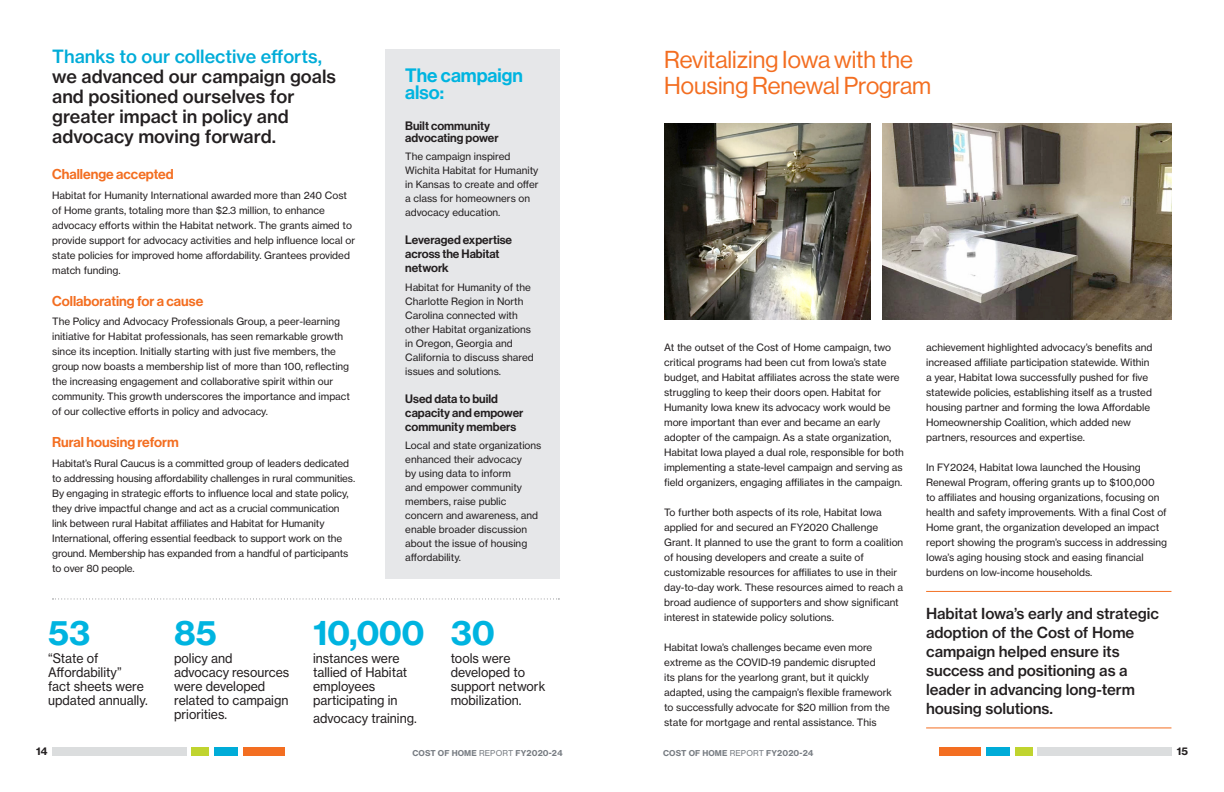
<style>
.page{position:relative;width:1224px;height:792px;background:#fff}
.page>*{position:absolute;margin:0;border:0;box-sizing:border-box;transform-origin:0 0}
.BODY_COPY{font:33.5px "N Haas Grotesk TX Pro 75 Bd";color:#00b4e0}
.SUBHEADERS{font:24px/26px "N Haas Grotesk DS Pro 55 Rg";color:#f36e21}
.SUBHEAD_-_ORANGE{font:19px/17px "N Haas Grotesk DS Pro 65 Md";color:#00b4e0}
.BODY_COPY-2{font:18px/20px "N Haas Grotesk TX Pro 65 Md";color:#231f20}
.IN_PARA_CALL_OUT_TEXT{font:15px/19px "N Haas Grotesk TX Pro 65 Md";letter-spacing:-.005em;color:#231f20}
.SUBHEAD_-_ORANGE-2{font:14px "N Haas Grotesk DS Pro 65 Md";color:#f36e21}
.BODY_COPY-3{font:13px/13.9px "N Haas Grotesk TX Pro 55 Rg";color:#231f20;scale:.95 1}
.SUBHEAD_-_ORANGE-3{font:12px/14px "N Haas Grotesk DS Pro 65 Md";color:#231f20}
.t1{font:10.5px "N Haas Grotesk TX Pro 75 Bd";color:#231f20}
.BODY_COPY-4{font:10px/15px "N Haas Grotesk TX Pro 55 Rg";color:#231f20}
.t2{font:8px "N Haas Grotesk TX Pro 75 Bd";letter-spacing:.015em;color:#787d83}
.s1{color:#00acd8}
.s2{font-family:"N Haas Grotesk TX Pro 55 Rg"}
</style>
<div class="page">
<div style="left:214px;top:747px;width:24px;height:9px;background:#00acd8"></div>
<div style="left:243px;top:747px;width:41px;height:9px;background:#f36e21"></div>
<div style="left:192px;top:747px;width:17px;height:9px;background:#c0d42f"></div>
<div style="left:52px;top:747px;width:134px;height:9px;background:#dbddde"></div>
<div style="left:986px;top:747px;width:24px;height:9px;background:#00acd8"></div>
<div style="left:940px;top:747px;width:41px;height:9px;background:#f36e21"></div>
<div style="left:1015px;top:747px;width:17px;height:9px;background:#c0d42f"></div>
<div style="left:1038px;top:747px;width:134px;height:9px;background:#dbddde"></div>
<div style="left:385px;top:49px;width:174px;height:529px;background:#e6e7e9"></div>
<svg style="left:52px;top:598px;width:507px;height:1px"></svg>
<hr style="left:926px;top:591px;width:245px;height:1px;background:#f37124">
<hr style="left:926px;top:727px;width:245px;height:1px;background:#f36e21">
<img style="left:664px;top:124px;width:207px;height:196px">
<img style="left:882px;top:124px;width:290px;height:196px">
<p class="BODY_COPY-2" style="left:52px;top:46px;width:285px"><span class="s1">Thanks to our collective efforts, </span>we advanced our campaign goals and positioned ourselves for greater impact in policy and advocacy moving forward.</p>
<p class="SUBHEAD_-_ORANGE-2" style="left:52px;top:166px;width:123px">Challenge accepted</p>
<p class="BODY_COPY-4" style="left:52px;top:187px;width:305px">Habitat for Humanity International awarded more than 240 Cost of Home grants, totaling more than $2.3 million, to enhance advocacy efforts within the Habitat network. The grants aimed to provide support for advocacy activities and help influence local or state policies for improved home affordability. Grantees provided match funding.</p>
<p class="SUBHEAD_-_ORANGE-2" style="left:52px;top:293px;width:153px">Collaborating for a cause</p>
<p class="BODY_COPY-4" style="left:52px;top:314px;width:299px">The Policy and Advocacy Professionals Group, a peer-learning initiative for Habitat professionals, has seen remarkable growth since its inception. Initially starting with just five members, the group now boasts a membership list of more than 100, reflecting the increasing engagement and collaborative spirit within our community. This growth underscores the importance and impact of our collective efforts in policy and advocacy.</p>
<p class="SUBHEAD_-_ORANGE-2" style="left:52px;top:434px;width:128px">Rural housing reform</p>
<p class="BODY_COPY-4" style="left:52px;top:455px;width:305px">Habitat’s Rural Caucus is a committed group of leaders dedicated to addressing housing affordability challenges in rural communities.<br>By engaging in strategic efforts to influence local and state policy, they drive impactful change and act as a crucial communication link between rural Habitat affiliates and Habitat for Humanity International, offering essential feedback to support work on the ground. Membership has expanded from a handful of participants to over 80 people.</p>
<p class="SUBHEAD_-_ORANGE" style="left:405px;top:67px;width:119px">The campaign also:</p>
<p class="SUBHEAD_-_ORANGE-3" style="left:405px;top:120px;width:95px;line-height:12px">Built community advocating power</p>
<p class="BODY_COPY-4" style="left:405px;top:150px;width:135px;line-height:14px">The campaign inspired<br>Wichita Habitat for Humanity in Kansas to create and offer a class for homeowners on advocacy education.</p>
<p class="SUBHEAD_-_ORANGE-3" style="left:405px;top:233px;width:108px">Leveraged expertise across the Habitat network</p>
<p class="BODY_COPY-4" style="left:405px;top:280px;width:130px;line-height:14px">Habitat for Humanity of the<br>Charlotte Region in North<br>Carolina connected with other Habitat organizations in Oregon, Georgia and<br>California to discuss shared issues and solutions.</p>
<p class="SUBHEAD_-_ORANGE-3" style="left:405px;top:392px;width:120px">Used data to build capacity and empower community members</p>
<p class="BODY_COPY-4" style="left:405px;top:439px;width:138px;line-height:14px">Local and state organizations enhanced their advocacy<br>by using data to inform<br>and empower community members, raise public concern and awareness, and enable broader discussion about the issue of housing affordability.</p>
<p class="BODY_COPY" style="left:48px;top:612px;width:44px">53</p>
<p class="BODY_COPY-3" style="left:48px;top:651px;width:106px">“State of<br>Affordability”<br>fact sheets were updated annually.</p>
<p class="BODY_COPY" style="left:174px;top:612px;width:44px">85</p>
<p class="BODY_COPY-3" style="left:174px;top:651px;width:123px">policy and advocacy resources were developed related to campaign priorities.</p>
<p class="BODY_COPY" style="left:313px;top:612px;width:113px">10,000</p>
<p class="BODY_COPY-3" style="left:313px;top:651px;width:100px">instances were tallied of Habitat employees participating in</p>
<p class="BODY_COPY-3" style="left:313px;top:711px;width:111px">advocacy training.</p>
<p class="BODY_COPY" style="left:451px;top:612px;width:46px">30</p>
<p class="BODY_COPY-3" style="left:451px;top:651px;width:101px">tools were developed to support network mobilization.</p>
<p class="SUBHEADERS" style="left:664px;top:46px;width:269px">Revitalizing Iowa with the<br>Housing Renewal Program</p>
<p class="BODY_COPY-4" style="left:664px;top:340px;width:241px">At the outset of the Cost of Home campaign, two critical programs had been cut from Iowa’s state budget, and Habitat affiliates across the state were struggling to keep their doors open. Habitat for Humanity Iowa knew its advocacy work would be more important than ever and became an early adopter of the campaign. As a state organization, Habitat Iowa played a dual role, responsible for both implementing a state-level campaign and serving as field organizers, engaging affiliates in the campaign.</p>
<p class="BODY_COPY-4" style="left:664px;top:505px;width:241px">To further both aspects of its role, Habitat Iowa applied for and secured an FY2020 Challenge Grant. It planned to use the grant to form a coalition of housing developers and create a suite of customizable resources for affiliates to use in their day-to-day work. These resources aimed to reach a broad audience of supporters and show significant interest in statewide policy solutions.</p>
<p class="BODY_COPY-4" style="left:664px;top:640px;width:229px">Habitat Iowa’s challenges became even more extreme as the COVID-19 pandemic disrupted<br>its plans for the yearlong grant, but it quickly adapted, using the campaign’s flexible framework to successfully advocate for $20 million from the state for mortgage and rental assistance. This</p>
<p class="BODY_COPY-4" style="left:926px;top:340px;width:228px">achievement highlighted advocacy’s benefits and increased affiliate participation statewide. Within a year, Habitat Iowa successfully pushed for five statewide policies, establishing itself as a trusted housing partner and forming the Iowa Affordable Homeownership Coalition, which added new partners, resources and expertise.</p>
<p class="BODY_COPY-4" style="left:926px;top:460px;width:242px">In FY2024, Habitat Iowa launched the Housing Renewal Program, offering grants up to $100,000<br>to affiliates and housing organizations, focusing on health and safety improvements. With a final Cost of Home grant, the organization developed an impact report showing the program’s success in addressing Iowa’s aging housing stock and easing financial burdens on low-income households.</p>
<p class="IN_PARA_CALL_OUT_TEXT" style="left:926px;top:604px;width:234px">Habitat Iowa’s early and strategic adoption of the Cost of Home campaign helped ensure its success and positioning as a leader in advancing long-term housing solutions.</p>
<p class="t1" style="left:36px;top:745px;width:13px">14</p>
<p class="t2" style="left:412px;top:748px;width:152px">COST OF HOME <span class="s2">REPORT</span> FY2020-24</p>
<p class="t2" style="left:663px;top:748px;width:152px">COST OF HOME <span class="s2">REPORT</span> FY2020-24</p>
<p class="t1" style="left:1177px;top:745px;width:13px">15</p>
</div>
